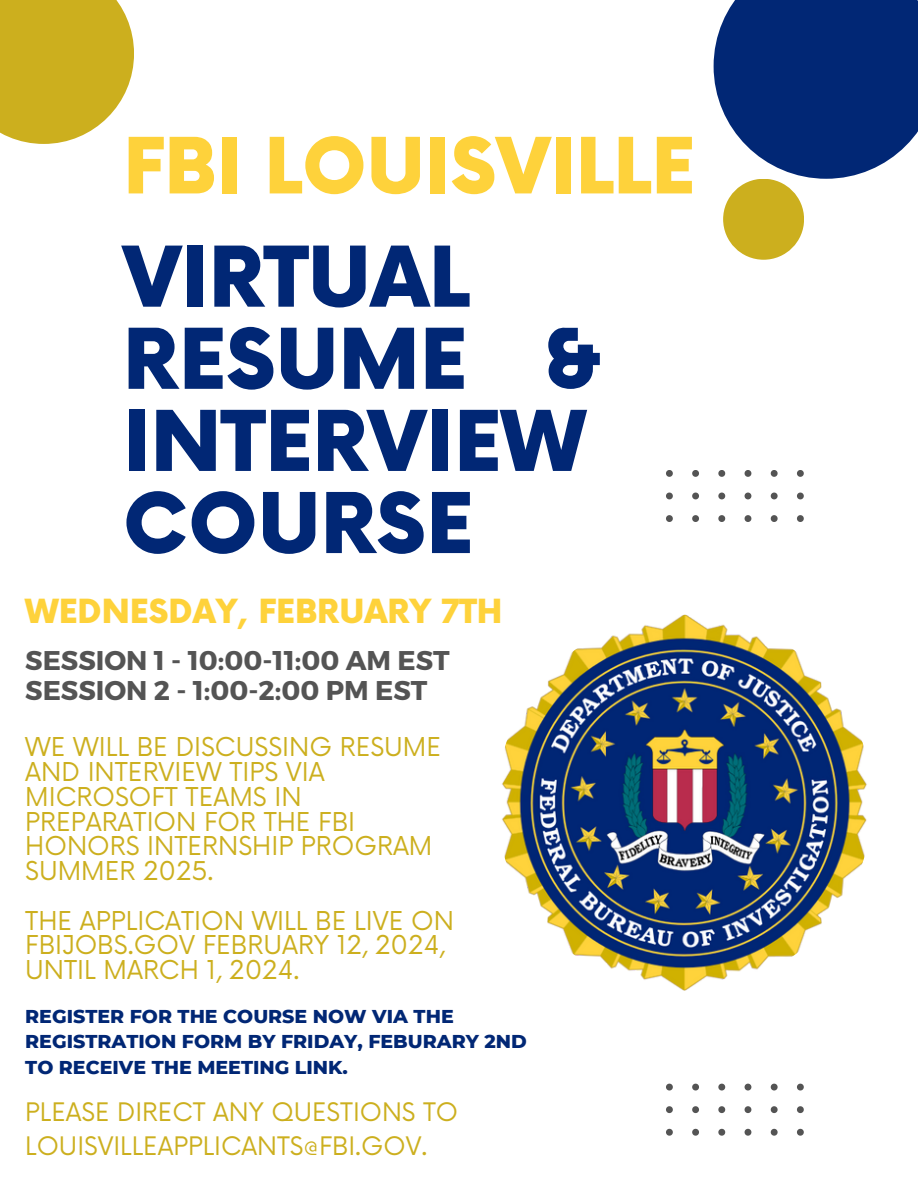
<style>
.page{position:relative;width:918px;height:1188px;background:#fff}
.page>*{position:absolute;margin:0;border:0;box-sizing:border-box;transform-origin:0 0}
.t1{font:900 81.45px/82.2px "Now";color:#012775}
.t2{font:900 75.45px "Now";color:#fed23b}
.t3{font:900 32.4px "Now";color:#fed23b}
.t4{font:700 27.15px "Montserrat";color:#545454}
.t5{font:25.35px/24.8px "Now";color:#ccaf1e}
.t6{font:24.9px/33.8px "Now";color:#ccaf1e}
.t7{font:800 19.05px/25.8px "Montserrat";color:#012775}
</style>
<div class="page">
<img style="left:496px;top:615px;width:376px;height:376px;border-radius:50%">
<div style="left:0;top:0;width:134px;height:144px;background:#ccaf1e"></div>
<svg style="left:714px;top:0;width:204px;height:179px;background:#214286"></svg>
<div style="left:723px;top:179px;width:81px;height:81px;background:#ccaf1e;border-radius:50%"></div>
<svg style="left:797px;top:515px;width:7px;height:7px"></svg>
<svg style="left:771px;top:515px;width:7px;height:7px"></svg>
<svg style="left:745px;top:515px;width:6px;height:7px"></svg>
<svg style="left:718px;top:515px;width:7px;height:7px"></svg>
<svg style="left:692px;top:515px;width:7px;height:7px"></svg>
<svg style="left:666px;top:515px;width:7px;height:7px"></svg>
<svg style="left:797px;top:493px;width:7px;height:6px"></svg>
<svg style="left:771px;top:493px;width:7px;height:6px"></svg>
<svg style="left:745px;top:493px;width:6px;height:6px"></svg>
<svg style="left:718px;top:493px;width:7px;height:6px"></svg>
<svg style="left:692px;top:493px;width:7px;height:6px"></svg>
<svg style="left:666px;top:493px;width:7px;height:6px"></svg>
<svg style="left:797px;top:470px;width:7px;height:7px"></svg>
<svg style="left:771px;top:470px;width:7px;height:7px"></svg>
<svg style="left:745px;top:470px;width:6px;height:7px"></svg>
<svg style="left:718px;top:470px;width:7px;height:7px"></svg>
<svg style="left:692px;top:470px;width:7px;height:7px"></svg>
<svg style="left:666px;top:470px;width:7px;height:7px"></svg>
<svg style="left:797px;top:1129px;width:7px;height:7px"></svg>
<svg style="left:771px;top:1129px;width:7px;height:7px"></svg>
<svg style="left:745px;top:1129px;width:6px;height:7px"></svg>
<svg style="left:718px;top:1129px;width:7px;height:7px"></svg>
<svg style="left:692px;top:1129px;width:7px;height:7px"></svg>
<svg style="left:666px;top:1129px;width:7px;height:7px"></svg>
<svg style="left:797px;top:1106px;width:7px;height:7px"></svg>
<svg style="left:771px;top:1106px;width:7px;height:7px"></svg>
<svg style="left:745px;top:1106px;width:6px;height:7px"></svg>
<svg style="left:718px;top:1106px;width:7px;height:7px"></svg>
<svg style="left:692px;top:1106px;width:7px;height:7px"></svg>
<svg style="left:666px;top:1106px;width:7px;height:7px"></svg>
<svg style="left:797px;top:1084px;width:7px;height:7px"></svg>
<svg style="left:771px;top:1084px;width:7px;height:7px"></svg>
<svg style="left:745px;top:1084px;width:6px;height:7px"></svg>
<svg style="left:718px;top:1084px;width:7px;height:7px"></svg>
<svg style="left:692px;top:1084px;width:7px;height:7px"></svg>
<svg style="left:666px;top:1084px;width:7px;height:7px"></svg>
<p class="t2" style="left:123px;top:126px;width:574px">FBI LOUISVILLE</p>
<p class="t1" style="left:123px;top:241px;width:480px">VIRTUAL<br>RESUME &amp;<br>INTERVIEW<br>COURSE</p>
<p class="t3" style="left:25px;top:594px;width:479px">WEDNESDAY, FEBRUARY 7TH</p>
<p class="t4" style="left:25px;top:642px;width:426px">SESSION 1 - 10:00-11:00 AM EST</p>
<p class="t4" style="left:25px;top:673px;width:404px">SESSION 2 - 1:00-2:00 PM EST</p>
<p class="t5" style="left:25px;top:736px;width:417px">WE WILL BE DISCUSSING RESUME<br>AND INTERVIEW TIPS VIA<br>MICROSOFT TEAMS IN<br>PREPARATION FOR THE FBI<br>HONORS INTERNSHIP PROGRAM<br>SUMMER 2025.</p>
<p class="t5" style="left:25px;top:909px;width:430px">THE APPLICATION WILL BE LIVE ON<br>FBIJOBS.GOV FEBRUARY 12, 2024,<br>UNTIL MARCH 1, 2024.</p>
<p class="t7" style="left:25px;top:1003px;width:503px">REGISTER FOR THE COURSE NOW VIA THE<br>REGISTRATION FORM BY FRIDAY, FEBURARY 2ND<br>TO RECEIVE THE MEETING LINK.</p>
<p class="t6" style="left:25px;top:1097px;width:434px">PLEASE DIRECT ANY QUESTIONS TO<br>LOUISVILLEAPPLICANTS@FBI.GOV.</p>
</div>
